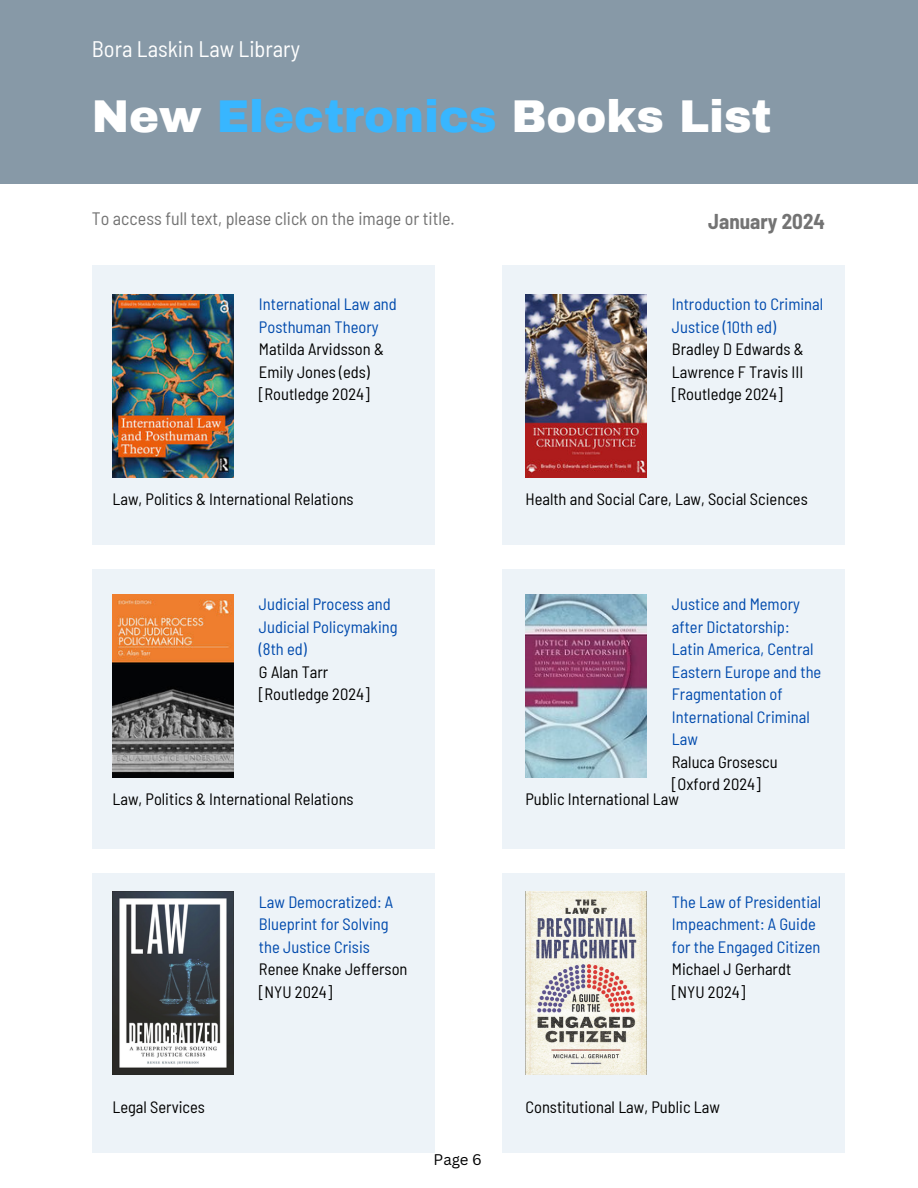
<style>
.page{position:relative;width:918px;height:1188px;background:#fff}
.page>*{position:absolute;margin:0;border:0;box-sizing:border-box;transform-origin:0 0}
.t1{font:900 45px "Archivo";color:#fff}
.t2{font:semi-condensed 22.5px "Barlow";color:#fff}
.t3{font:700 semi-condensed 21px "Barlow";color:#737373}
.t4{font:semi-condensed 18px "Barlow";color:#737373}
.t5{font:semi-condensed 16.5px/22.5px "Barlow";color:#000}
.t6{font:semi-condensed 16.5px/22.5px "Barlow";color:#004aad}
.t7{font:15px "Canva Sans";color:#000}
.s1{color:#38b6ff}
</style>
<div class="page">
<div style="left:0;top:0;width:918px;height:184px;background:#8799a7"></div>
<div style="left:92px;top:266px;width:343px;height:279px;background:#edf3f8"></div>
<div style="left:502px;top:266px;width:343px;height:279px;background:#edf3f8"></div>
<div style="left:92px;top:570px;width:343px;height:279px;background:#edf3f8"></div>
<div style="left:502px;top:570px;width:343px;height:279px;background:#edf3f8"></div>
<div style="left:92px;top:874px;width:343px;height:279px;background:#edf3f8"></div>
<div style="left:502px;top:874px;width:343px;height:279px;background:#edf3f8"></div>
<img style="left:112px;top:294px;width:122px;height:184px">
<img style="left:525px;top:294px;width:122px;height:184px">
<img style="left:112px;top:892px;width:122px;height:183px">
<img style="left:525px;top:892px;width:122px;height:183px">
<img style="left:525px;top:594px;width:122px;height:183px">
<img style="left:112px;top:594px;width:122px;height:183px">
<h2 class="t2" style="left:92px;top:35px;width:210px">Bora Laskin Law Library</h2>
<h1 class="t1" style="left:92px;top:93px;width:681px">New <span class="s1">Electronics</span> Books List</h1>
<p class="t4" style="left:92px;top:207px;width:364px">To access full text, please click on the image or title.</p>
<p class="t6" style="left:259px;top:293px;width:139px">International Law and<br>Posthuman Theory</p>
<p class="t5" style="left:259px;top:338px;width:126px">Matilda Arvidsson &amp;<br>Emily Jones (eds) [Routledge 2024]</p>
<p class="t3" style="left:708px;top:208px;width:118px">January 2024</p>
<p class="t6" style="left:672px;top:293px;width:153px">Introduction to Criminal<br>Justice (10th ed)</p>
<p class="t5" style="left:672px;top:338px;width:133px;text-align:justify">Bradley D Edwards &amp; Lawrence F Travis III [Routledge 2024]</p>
<p class="t5" style="left:112px;top:488px;width:243px">Law, Politics &amp; International Relations</p>
<p class="t5" style="left:525px;top:488px;width:284px">Health and Social Care, Law, Social Sciences</p>
<p class="t6" style="left:259px;top:592px;width:140px">Judicial Process and<br>Judicial Policymaking (8th ed)</p>
<p class="t5" style="left:259px;top:660px;width:112px">G Alan Tarr [Routledge 2024]</p>
<p class="t5" style="left:112px;top:788px;width:243px">Law, Politics &amp; International Relations</p>
<p class="t6" style="left:259px;top:890px;width:136px">Law Democratized: A<br>Blueprint for Solving the Justice Crisis</p>
<p class="t5" style="left:259px;top:958px;width:150px">Renee Knake Jefferson [NYU 2024]</p>
<p class="t6" style="left:672px;top:592px;width:151px">Justice and Memory after Dictatorship:<br>Latin America, Central<br>Eastern Europe and the<br>Fragmentation of<br>International Criminal<br>Law</p>
<p class="t5" style="left:672px;top:750px;width:107px">Raluca Grosescu [Oxford 2024]</p>
<p class="t5" style="left:525px;top:788px;width:155px">Public International Law</p>
<p class="t6" style="left:672px;top:890px;width:151px">The Law of Presidential<br>Impeachment: A Guide for the Engaged Citizen</p>
<p class="t5" style="left:672px;top:958px;width:121px">Michael J Gerhardt [NYU 2024]</p>
<p class="t5" style="left:112px;top:1095px;width:94px">Legal Services</p>
<p class="t5" style="left:525px;top:1095px;width:196px">Constitutional Law, Public Law</p>
<p class="t7" style="left:434px;top:1149px;width:50px">Page 6</p>
</div>
